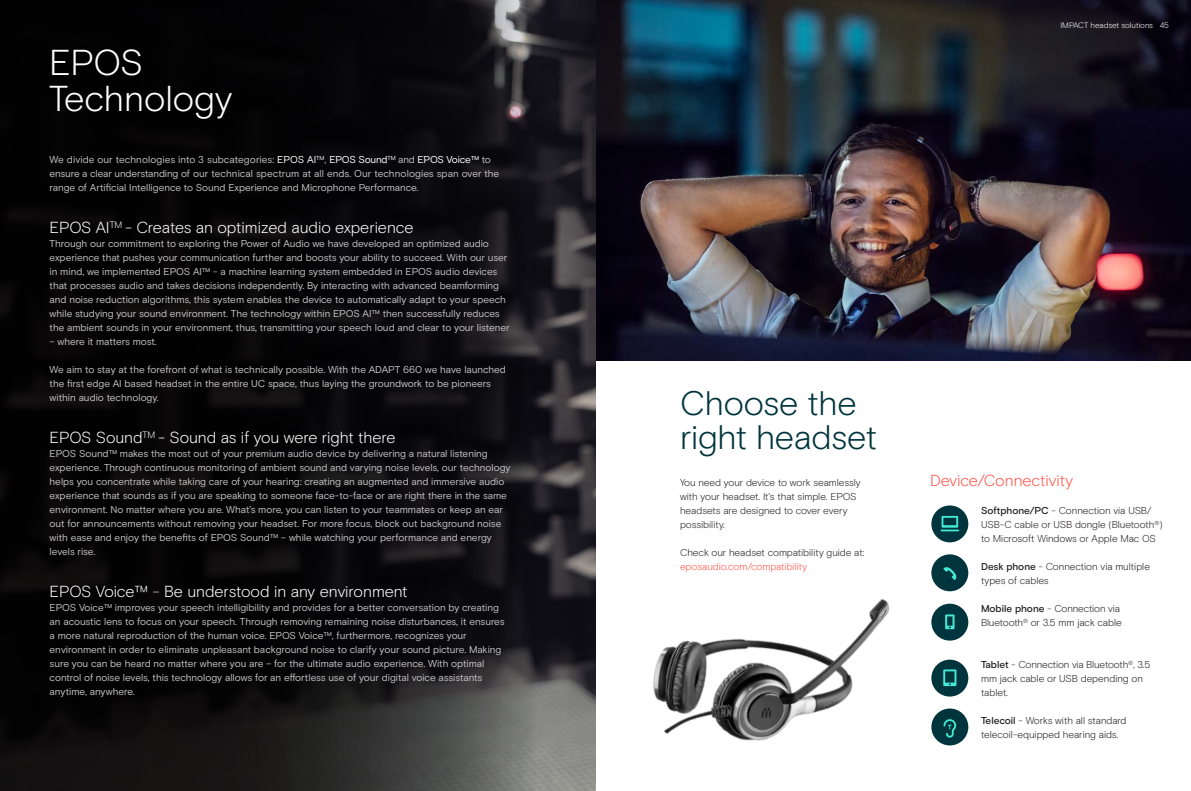
<style>
.page{position:relative;width:1191px;height:791px;background:#fff}
.page>*{position:absolute;margin:0;border:0;box-sizing:border-box;transform-origin:0 0}
.t1{font:300 36px/36px "EPOS Basis";letter-spacing:-.005em;color:#fff}
.t2{font:300 34px/34px "EPOS Basis";letter-spacing:-.01em;color:#00353d}
.t3{font:300 16px "EPOS Basis";letter-spacing:-.005em;color:#fff}
.t4{font:300 16px "EPOS Basis";color:#ff5549}
.t5{font:10px/14px "EPOS Basis";letter-spacing:-.005em;color:#c1c1c1}
.t6{font:300 10px/14px "EPOS Basis";letter-spacing:-.005em;color:#231f20}
.t7{font:300 10px "EPOS Basis";color:#ff5549}
.t8{font:300 8px "EPOS Basis";letter-spacing:-.005em;color:#fff}
.s1{color:#fff}
.s2{color:#c1c1c1}
.s3{font-weight:500}
</style>
<div class="page">
<img style="left:595px;top:0;width:596px;height:360px">
<img style="left:550px;top:0;width:45px;height:791px">
<svg style="left:0;top:0;width:550px;height:791px;background:#0d0c0e"></svg>
<img style="left:653px;top:598px;width:237px;height:143px">
<div style="left:931px;top:505px;width:37px;height:37px;background:#00353d;border-radius:50%"></div>
<svg style="left:940px;top:516px;width:19px;height:15px"></svg>
<div style="left:931px;top:554px;width:37px;height:37px;background:#00353d;border-radius:50%"></div>
<svg style="left:943px;top:567px;width:14px;height:13px"></svg>
<div style="left:931px;top:604px;width:37px;height:37px;background:#00353d;border-radius:50%"></div>
<svg style="left:945px;top:614px;width:9px;height:15px"></svg>
<div style="left:931px;top:660px;width:37px;height:36px;background:#00353d;border-radius:50%"></div>
<svg style="left:943px;top:669px;width:13px;height:17px"></svg>
<div style="left:931px;top:708px;width:37px;height:37px;background:#00353d;border-radius:50%"></div>
<svg style="left:943px;top:719px;width:13px;height:19px"></svg>
<h1 class="t1" style="left:49px;top:45px;width:185px">EPOS<br>Technology</h1>
<p class="t5" style="left:50px;top:153px;width:451px">We divide our technologies into 3 subcategories: <span class="s1">EPOS AI</span><sup>TM</sup>, <span class="s1">EPOS Sound</span><sup>TM</sup> and <span class="s1">EPOS Voice™</span> to ensure a clear understanding of our technical spectrum at all ends. Our technologies span over the range of Artificial Intelligence to Sound Experience and Microphone Performance.</p>
<h3 class="t3" style="left:50px;top:218px;width:365px">EPOS AI<sup>TM</sup> - Creates an optimized audio experience</h3>
<p class="t5" style="left:50px;top:237px;width:461px">Through our commitment to exploring the Power of Audio we have developed an optimized audio experience that pushes your communication further and boosts your ability to succeed. With our user in mind, we implemented EPOS AI™ - a machine learning system embedded in EPOS audio devices that processes audio and takes decisions independently. By interacting with advanced beamforming and noise reduction algorithms, this system enables the device to automatically adapt to your speech while studying your sound environment. The technology within EPOS AI™ then successfully reduces the ambient sounds in your environment, thus, transmitting your speech loud and clear to your listener</p>
<p class="t5" style="left:50px;top:335px;width:109px">– where it matters most.</p>
<p class="t5" style="left:50px;top:363px;width:458px">We aim to stay at the forefront of what is technically possible. With the ADAPT 660 we have launched the first edge AI based headset in the entire UC space, thus laying the groundwork to be pioneers within audio technology.</p>
<h3 class="t3" style="left:50px;top:428px;width:347px">EPOS Sound<sup>TM</sup> - Sound as if you were right there</h3>
<p class="t5" style="left:50px;top:447px;width:462px">EPOS Sound™ makes the most out of your premium audio device by delivering a natural listening experience. Through continuous monitoring of ambient sound and varying noise levels, our technology helps you concentrate while taking care of your hearing: creating an augmented and immersive audio experience that sounds as if you are speaking to someone face-to-face or are right there in the same environment. No matter where you are. What’s more, you can listen to your teammates or keep an ear out for announcements without removing your headset. For more focus, block out background noise with ease and enjoy the benefits of EPOS Sound™ – while watching your performance and energy levels rise.</p>
<h3 class="t3" style="left:50px;top:582px;width:359px">EPOS Voice™ <span class="s2">-</span> Be understood in any environment</h3>
<p class="t5" style="left:50px;top:601px;width:456px">EPOS Voice™ improves your speech intelligibility and provides for a better conversation by creating an acoustic lens to focus on your speech. Through removing remaining noise disturbances, it ensures a more natural reproduction of the human voice. EPOS Voice™, furthermore, recognizes your environment in order to eliminate unpleasant background noise to clarify your sound picture. Making sure you can be heard no matter where you are – for the ultimate audio experience. With optimal control of noise levels, this technology allows for an effortless use of your digital voice assistants anytime, anywhere.</p>
<p class="t8" style="left:1060px;top:21px;width:110px">IMPACT headset solutions 45</p>
<h2 class="t2" style="left:680px;top:386px;width:199px">Choose the right headset</h2>
<p class="t6" style="left:680px;top:476px;width:182px">You need your device to work seamlessly with your headset. It's that simple. EPOS headsets are designed to cover every possibility.</p>
<p class="t6" style="left:680px;top:546px;width:186px">Check our headset compatibility guide at:</p>
<p class="t7" style="left:680px;top:561px;width:129px">eposaudio.com/compatibility</p>
<h3 class="t4" style="left:930px;top:471px;width:145px">Device/Connectivity</h3>
<p class="t6" style="left:981px;top:504px;width:183px"><span class="s3">Softphone/PC</span> - Connection via USB/<br>USB-C cable or USB dongle (Bluetooth<sup>®</sup>) to Microsoft Windows or Apple Mac OS</p>
<p class="t6" style="left:981px;top:560px;width:170px"><span class="s3">Desk phone</span> - Connection via multiple types of cables</p>
<p class="t6" style="left:981px;top:602px;width:142px"><span class="s3">Mobile phone</span> - Connection via<br>Bluetooth<sup>®</sup> or 3.5 mm jack cable</p>
<p class="t6" style="left:981px;top:658px;width:171px"><span class="s3">Tablet</span> - Connection via Bluetooth<sup>®</sup>, 3.5 mm jack cable or USB depending on tablet.</p>
<p class="t6" style="left:981px;top:714px;width:147px"><span class="s3">Telecoil</span> - Works with all standard telecoil-equipped hearing aids.</p>
</div>
